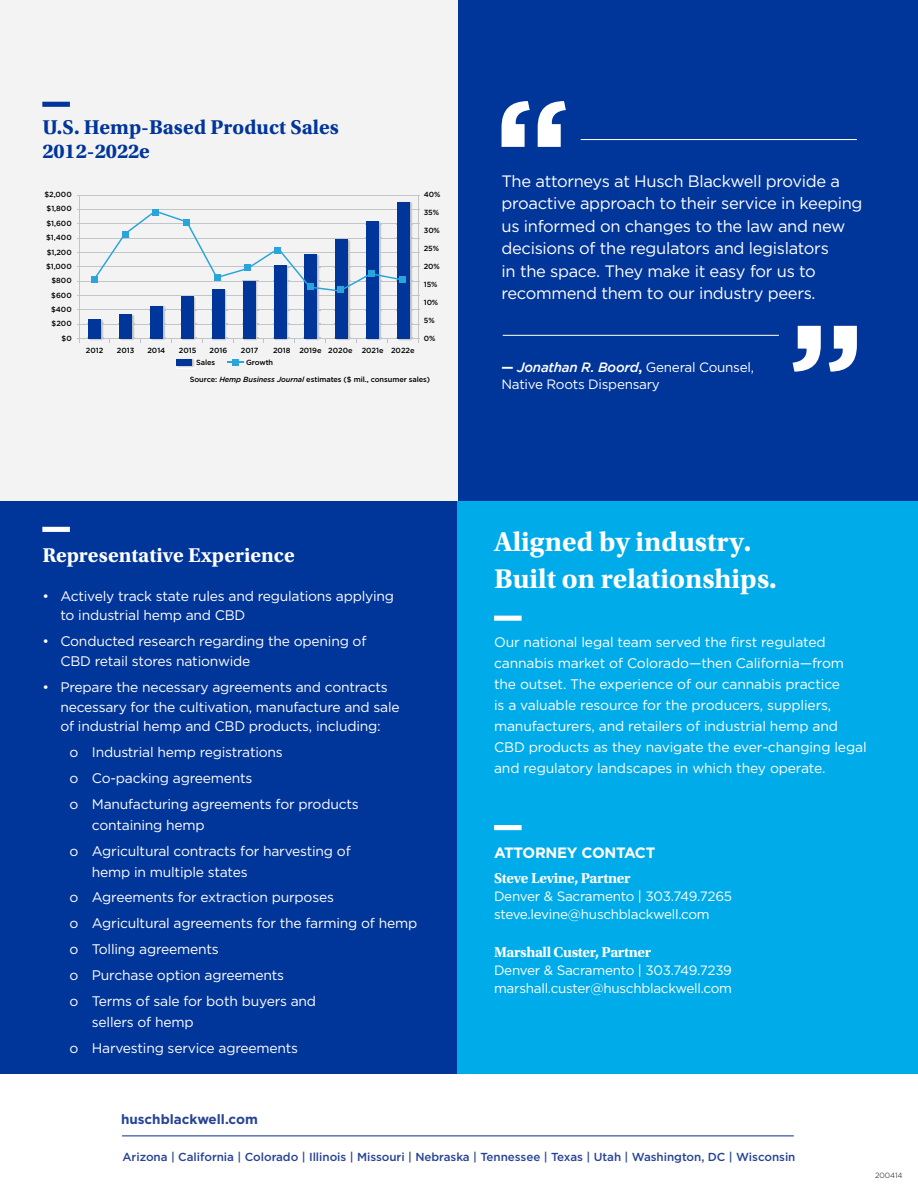
<style>
.page{position:relative;width:918px;height:1188px;background:#fff}
.page>*{position:absolute;margin:0;border:0;box-sizing:border-box;transform-origin:0 0}
.t1{font:700 28.5px/36.9px "Utopia Std";color:#fff}
.t2{font:700 21px/23.2px "Utopia Std";color:#00359a}
.t3{font:700 21px "Utopia Std";color:#fff}
.t4{font:16.5px/22.5px "Gotham";letter-spacing:-.02em;color:#fff}
.t5{font:700 15px "Utopia Std";letter-spacing:-.02em;color:#fff}
.t6{font:700 15px "Gotham";letter-spacing:-.02em;color:#fff}
.t7{font:13.8px/25.8px "Gotham";letter-spacing:-.015em;color:#fff}
.t8{font:13.5px/18px "Gotham";letter-spacing:-.02em;color:#fff}
.t9{font:700 13.5px "Gotham";color:#274395}
.t10{font:500 11.7px "Gotham";letter-spacing:-.005em;color:#274395}
.t11{font:500 7.5px/14.4px "Gotham";color:#000;text-align:right}
.t12{font:300 7.5px "Gotham";color:#000}
.s1{font-style:italic}
.s2{font-weight:700}
.s3{font-weight:500;font-style:italic}
</style>
<div class="page">
<div style="left:458px;top:0;width:460px;height:501px;background:#00359a"></div>
<hr style="left:122px;top:1135px;width:672px;height:1px;background:#274395">
<div style="left:0;top:0;width:458px;height:501px;background:#f4f3f3"></div>
<div style="left:0;top:501px;width:458px;height:573px;background:#00359a"></div>
<div style="left:458px;top:501px;width:460px;height:573px;background:#00abe9"></div>
<div style="left:494px;top:616px;width:28px;height:5px;background:#fff"></div>
<div style="left:494px;top:825px;width:28px;height:5px;background:#fff"></div>
<div style="left:42px;top:527px;width:28px;height:5px;background:#fff"></div>
<svg style="left:502px;top:101px;width:28px;height:46px"></svg>
<svg style="left:538px;top:101px;width:28px;height:46px"></svg>
<svg style="left:829px;top:326px;width:28px;height:46px"></svg>
<svg style="left:793px;top:326px;width:28px;height:46px"></svg>
<hr style="left:581px;top:139px;width:276px;height:1px;background:#fff">
<hr style="left:503px;top:335px;width:276px;height:1px;background:#fff">
<hr style="left:77px;top:195px;width:343px;height:1px;background:#c2c5c8">
<hr style="left:77px;top:209px;width:343px;height:1px;background:#c2c5c8">
<hr style="left:77px;top:223px;width:343px;height:1px;background:#c2c5c8">
<hr style="left:77px;top:238px;width:343px;height:1px;background:#c2c5c8">
<hr style="left:77px;top:252px;width:343px;height:1px;background:#c2c5c8">
<hr style="left:77px;top:266px;width:343px;height:1px;background:#c2c5c8">
<hr style="left:77px;top:281px;width:343px;height:1px;background:#c2c5c8">
<hr style="left:77px;top:295px;width:343px;height:1px;background:#c2c5c8">
<hr style="left:77px;top:309px;width:343px;height:1px;background:#c2c5c8">
<hr style="left:77px;top:324px;width:343px;height:1px;background:#c2c5c8">
<hr style="left:77px;top:338px;width:343px;height:1px;background:#c2c5c8">
<hr style="left:79px;top:195px;width:1px;height:147px;background:#c2c5c8">
<hr style="left:418px;top:195px;width:1px;height:147px;background:#c2c5c8">
<img style="left:101px;top:320px;width:3px;height:18px">
<svg style="left:89px;top:339px;width:21px;height:3px"></svg>
<div style="left:88px;top:319px;width:13px;height:20px;background:#00359a"></div>
<img style="left:132px;top:315px;width:3px;height:23px">
<svg style="left:120px;top:339px;width:21px;height:3px"></svg>
<div style="left:119px;top:314px;width:13px;height:25px;background:#00359a"></div>
<img style="left:163px;top:306px;width:3px;height:32px">
<svg style="left:151px;top:339px;width:21px;height:3px"></svg>
<div style="left:150px;top:306px;width:13px;height:33px;background:#00359a"></div>
<img style="left:180px;top:297px;width:17px;height:41px">
<svg style="left:182px;top:339px;width:21px;height:3px"></svg>
<div style="left:181px;top:296px;width:13px;height:43px;background:#00359a"></div>
<img style="left:211px;top:296px;width:16px;height:45px">
<div style="left:212px;top:289px;width:13px;height:50px;background:#00359a"></div>
<img style="left:242px;top:296px;width:16px;height:42px">
<svg style="left:243px;top:339px;width:21px;height:3px"></svg>
<div style="left:243px;top:281px;width:13px;height:58px;background:#00359a"></div>
<img style="left:273px;top:296px;width:16px;height:42px">
<svg style="left:274px;top:338px;width:21px;height:4px"></svg>
<div style="left:274px;top:265px;width:12px;height:74px;background:#00359a"></div>
<img style="left:317px;top:296px;width:3px;height:42px">
<svg style="left:305px;top:339px;width:21px;height:3px"></svg>
<div style="left:304px;top:255px;width:13px;height:84px;background:#00359a"></div>
<img style="left:348px;top:296px;width:3px;height:42px">
<svg style="left:336px;top:339px;width:21px;height:3px"></svg>
<div style="left:335px;top:240px;width:13px;height:99px;background:#00359a"></div>
<img style="left:379px;top:296px;width:3px;height:42px">
<svg style="left:367px;top:339px;width:21px;height:3px"></svg>
<div style="left:366px;top:221px;width:13px;height:118px;background:#00359a"></div>
<img style="left:398px;top:202px;width:15px;height:139px">
<div style="left:397px;top:202px;width:13px;height:137px;background:#00359a"></div>
<img style="left:176px;top:359px;width:18px;height:8px">
<div style="left:177px;top:359px;width:15px;height:7px;background:#00359a"></div>
<div style="left:92px;top:276px;width:6px;height:7px;background:#29a5dc"></div>
<svg style="left:95px;top:209px;width:318px;height:87px"></svg>
<div style="left:274px;top:247px;width:7px;height:7px;background:#29a5dc"></div>
<div style="left:183px;top:219px;width:7px;height:7px;background:#29a5dc"></div>
<div style="left:122px;top:231px;width:7px;height:7px;background:#29a5dc"></div>
<div style="left:307px;top:283px;width:6px;height:7px;background:#29a5dc"></div>
<div style="left:337px;top:287px;width:7px;height:6px;background:#29a5dc"></div>
<div style="left:368px;top:271px;width:7px;height:6px;background:#29a5dc"></div>
<div style="left:399px;top:276px;width:6px;height:7px;background:#29a5dc"></div>
<svg style="left:227px;top:361px;width:17px;height:2px"></svg>
<div style="left:232px;top:359px;width:7px;height:6px;background:#29a5dc"></div>
<div style="left:42px;top:102px;width:28px;height:5px;background:#00359a"></div>
<h2 class="t2" style="left:42px;top:116px;width:298px">U.S. Hemp-Based Product Sales<br>2012-2022e</h2>
<p class="t11" style="left:44px;top:187px;width:29px">$2,000 $1,800 $1,600 $1,400 $1,200 $1,000 $800 $600 $400 $200 $0</p>
<p class="t11" style="left:424px;top:187px;width:18px">40%</p>
<p class="t11" style="left:424px;top:205px;width:17px">35%</p>
<p class="t11" style="left:424px;top:223px;width:17px">30%</p>
<p class="t11" style="left:424px;top:241px;width:17px">25%</p>
<p class="t11" style="left:424px;top:259px;width:17px">20%</p>
<p class="t11" style="left:424px;top:277px;width:15px">15%</p>
<p class="t11" style="left:424px;top:295px;width:16px">10%</p>
<p class="t11" style="left:424px;top:313px;width:12px">5%</p>
<p class="t11" style="left:424px;top:331px;width:13px">0%</p>
<p class="t11" style="left:190px;top:373px;width:242px">Source: <span class="s1">Hemp Business Journal</span> estimates ($ mil., consumer sales)</p>
<p class="t11" style="left:86px;top:343px;width:19px">2012</p>
<p class="t11" style="left:117px;top:343px;width:19px">2013</p>
<p class="t11" style="left:147px;top:343px;width:19px">2014</p>
<p class="t11" style="left:179px;top:343px;width:19px">2015</p>
<p class="t11" style="left:210px;top:343px;width:19px">2016</p>
<p class="t11" style="left:241px;top:343px;width:19px">2017</p>
<p class="t11" style="left:273px;top:343px;width:143px">2018 2019e 2020e 2021e 2022e</p>
<p class="t11" style="left:196px;top:355px;width:21px">Sales</p>
<p class="t11" style="left:246px;top:355px;width:29px">Growth</p>
<p class="t4" style="left:502px;top:170px;width:363px">The attorneys at Husch Blackwell provide a proactive approach to their service in keeping us informed on changes to the law and new decisions of the regulators and legislators<br>in the space. They make it easy for us to recommend them to our industry peers.</p>
<p class="t8" style="left:502px;top:359px;width:254px;line-height:16.5px"><span class="s2">—</span> <span class="s3">Jonathan R. Boord</span><span class="s2">,</span> General Counsel,<br>Native Roots Dispensary</p>
<h2 class="t3" style="left:42px;top:543px;width:254px">Representative Experience</h2>
<p class="t7" style="left:60px;top:586px;width:335px;line-height:19.5px;text-indent:-18px">• Actively track state rules and regulations applying to industrial hemp and CBD</p>
<p class="t7" style="left:60px;top:632px;width:308px;line-height:19.5px;text-indent:-18px">• Conducted research regarding the opening of<br>CBD retail stores nationwide</p>
<p class="t7" style="left:60px;top:677px;width:341px;line-height:19.5px;text-indent:-18px">• Prepare the necessary agreements and contracts necessary for the cultivation, manufacture and sale of industrial hemp and CBD products, including:</p>
<p class="t7" style="left:69px;top:739px;width:291px">o Industrial hemp registrations<br>o Co-packing agreements<br>o Manufacturing agreements for products</p>
<p class="t7" style="left:69px;top:812px;width:283px;text-indent:23px">containing hemp<br>o Agricultural contracts for harvesting of</p>
<p class="t7" style="left:69px;top:859px;width:349px;text-indent:23px">hemp in multiple states<br>o Agreements for extraction purposes<br>o Agricultural agreements for the farming of hemp o Tolling agreements<br>o Purchase option agreements<br>o Terms of sale for both buyers and</p>
<p class="t7" style="left:69px;top:1009px;width:230px;text-indent:23px">sellers of hemp<br>o Harvesting service agreements</p>
<h1 class="t1" style="left:494px;top:523px;width:284px">Aligned by industry.<br>Built on relationships.</h1>
<p class="t7" style="left:494px;top:631px;width:374px;line-height:21px">Our national legal team served the first regulated cannabis market of Colorado—then California—from the outset. The experience of our cannabis practice<br>is a valuable resource for the producers, suppliers, manufacturers, and retailers of industrial hemp and CBD products as they navigate the ever-changing legal and regulatory landscapes in which they operate.</p>
<p class="t6" style="left:494px;top:843px;width:163px">ATTORNEY CONTACT</p>
<p class="t5" style="left:494px;top:869px;width:138px">Steve Levine, Partner</p>
<p class="t8" style="left:494px;top:887px;width:240px">Denver &amp; Sacramento | 303.749.7265 steve.levine@huschblackwell.com</p>
<p class="t5" style="left:494px;top:944px;width:159px">Marshall Custer, Partner</p>
<p class="t8" style="left:494px;top:961px;width:240px">Denver &amp; Sacramento | 303.749.7239 marshall.custer@huschblackwell.com</p>
<p class="t9" style="left:121px;top:1110px;width:138px">huschblackwell.com</p>
<p class="t10" style="left:123px;top:1149px;width:675px">Arizona | California | Colorado | Illinois | Missouri | Nebraska | Tennessee | Texas | Utah | Washington, DC | Wisconsin</p>
<p class="t12" style="left:875px;top:1170px;width:29px">200414</p>
</div>
